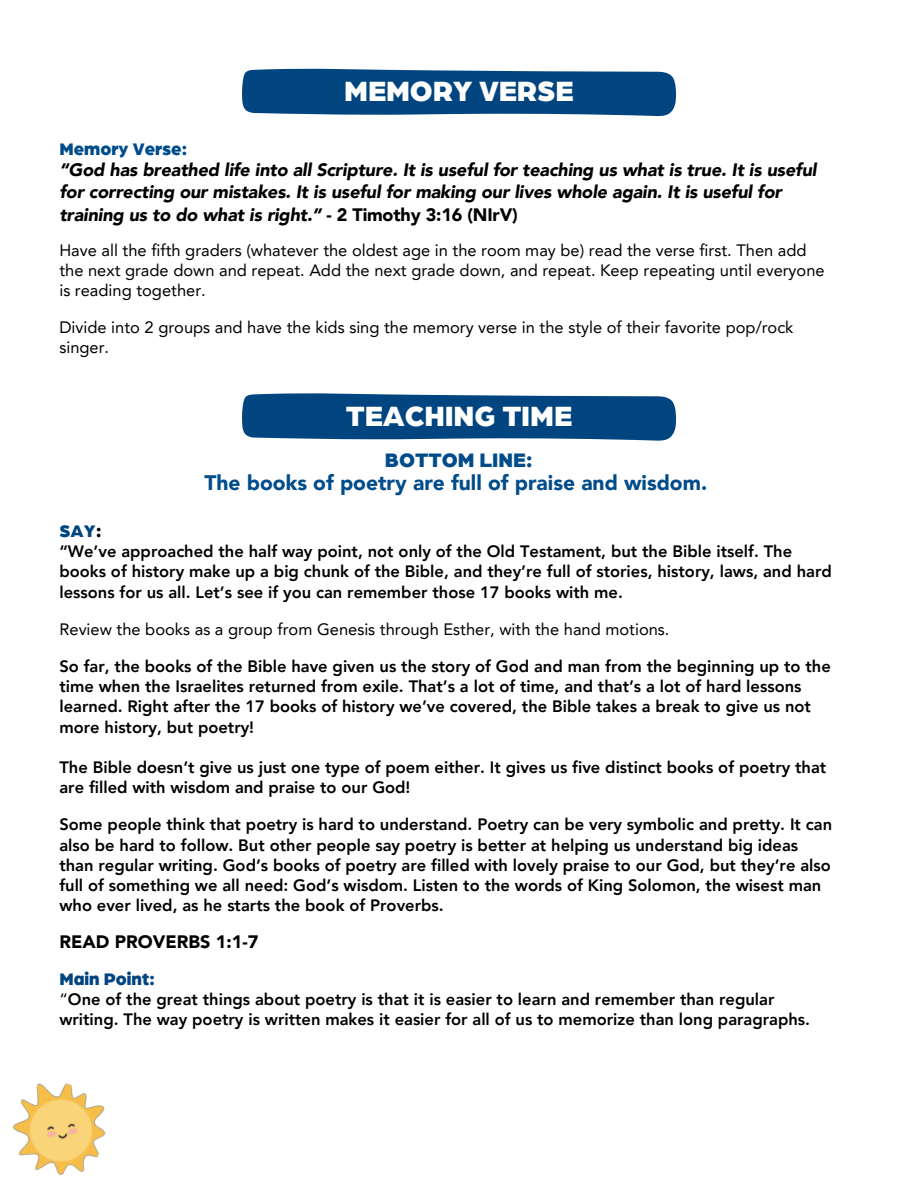
<style>
.page{position:relative;width:918px;height:1188px;background:#fff}
.page>*{position:absolute;margin:0;border:0;box-sizing:border-box;transform-origin:0 0}
.t1{font:900 30px "Arboria";letter-spacing:-.005em;color:#fff}
.t2{font:900 21px "Avenir LT Pro";color:#004c8b}
.t3{font:900 21px "Arboria";color:#004c8b}
.t4{font:italic 900 18px/22.5px "Avenir LT Pro";letter-spacing:-.01em;color:#000}
.t5{font:900 18px "Avenir LT Pro";color:#000}
.t6{font:900 18px "Arboria";color:#004580}
.t7{font:900 18px "Arboria";color:#004c8b}
.t8{font:800 16.5px/20.2px "Avenir LT Pro";color:#000}
.t9{font:16.5px/20.2px "Avenir LT Pro";color:#000}
.s1{font-style:normal}
.s2{color:#000}
.s3{font-weight:400}
</style>
<div class="page">
<img style="left:13px;top:1083px;width:93px;height:92px">
<svg style="left:242px;top:68px;width:434px;height:48px;background:#18568b"></svg>
<svg style="left:242px;top:393px;width:434px;height:48px;background:#17568b"></svg>
<h1 class="t1" style="left:344px;top:69px;width:231px">MEMORY VERSE</h1>
<p class="t7" style="left:59px;top:136px;width:130px">Memory Verse:</p>
<p class="t4" style="left:59px;top:158px;width:759px">“God has breathed life into all Scripture. It is useful for teaching us what is true. It is useful for correcting our mistakes. It is useful for making our lives whole again. It is useful for training us to do what is right.” <span class="s1">- 2 Timothy 3:16 (NIrV)</span></p>
<p class="t9" style="left:59px;top:240px;width:767px">Have all the fifth graders (whatever the oldest age in the room may be) read the verse first. Then add the next grade down and repeat. Add the next grade down, and repeat. Keep repeating until everyone is reading together.</p>
<p class="t9" style="left:59px;top:317px;width:736px">Divide into 2 groups and have the kids sing the memory verse in the style of their favorite pop/rock singer.</p>
<h1 class="t1" style="left:346px;top:394px;width:228px">TEACHING TIME</h1>
<p class="t3" style="left:385px;top:444px;width:150px">BOTTOM LINE:</p>
<p class="t2" style="left:204px;top:470px;width:504px">The books of poetry are full of praise and wisdom.</p>
<p class="t6" style="left:59px;top:518px;width:44px">SAY<span class="s2">:</span></p>
<p class="t8" style="left:59px;top:541px;width:774px">“We’ve approached the half way point, not only of the Old Testament, but the Bible itself. The books of history make up a big chunk of the Bible, and they’re full of stories, history, laws, and hard lessons for us all. Let’s see if you can remember those 17 books with me.</p>
<p class="t9" style="left:59px;top:619px;width:612px">Review the books as a group from Genesis through Esther, with the hand motions.</p>
<p class="t8" style="left:59px;top:656px;width:773px">So far, the books of the Bible have given us the story of God and man from the beginning up to the time when the Israelites returned from exile. That’s a lot of time, and that’s a lot of hard lessons learned. Right after the 17 books of history we’ve covered, the Bible takes a break to give us not more history, but poetry!</p>
<p class="t8" style="left:59px;top:757px;width:768px">The Bible doesn’t give us just one type of poem either. It gives us five distinct books of poetry that are filled with wisdom and praise to our God!</p>
<p class="t8" style="left:59px;top:815px;width:774px">Some people think that poetry is hard to understand. Poetry can be very symbolic and pretty. It can also be hard to follow. But other people say poetry is better at helping us understand big ideas than regular writing. God’s books of poetry are filled with lovely praise to our God, but they’re also full of something we all need: God’s wisdom. Listen to the words of King Solomon, the wisest man who ever lived, as he starts the book of Proverbs.</p>
<p class="t5" style="left:59px;top:931px;width:200px">READ PROVERBS 1:1-7</p>
<p class="t6" style="left:59px;top:966px;width:97px">Main Point:</p>
<p class="t8" style="left:59px;top:989px;width:752px"><span class="s3">“</span>One of the great things about poetry is that it is easier to learn and remember than regular writing. The way poetry is written makes it easier for all of us to memorize than long paragraphs.</p>
</div>
